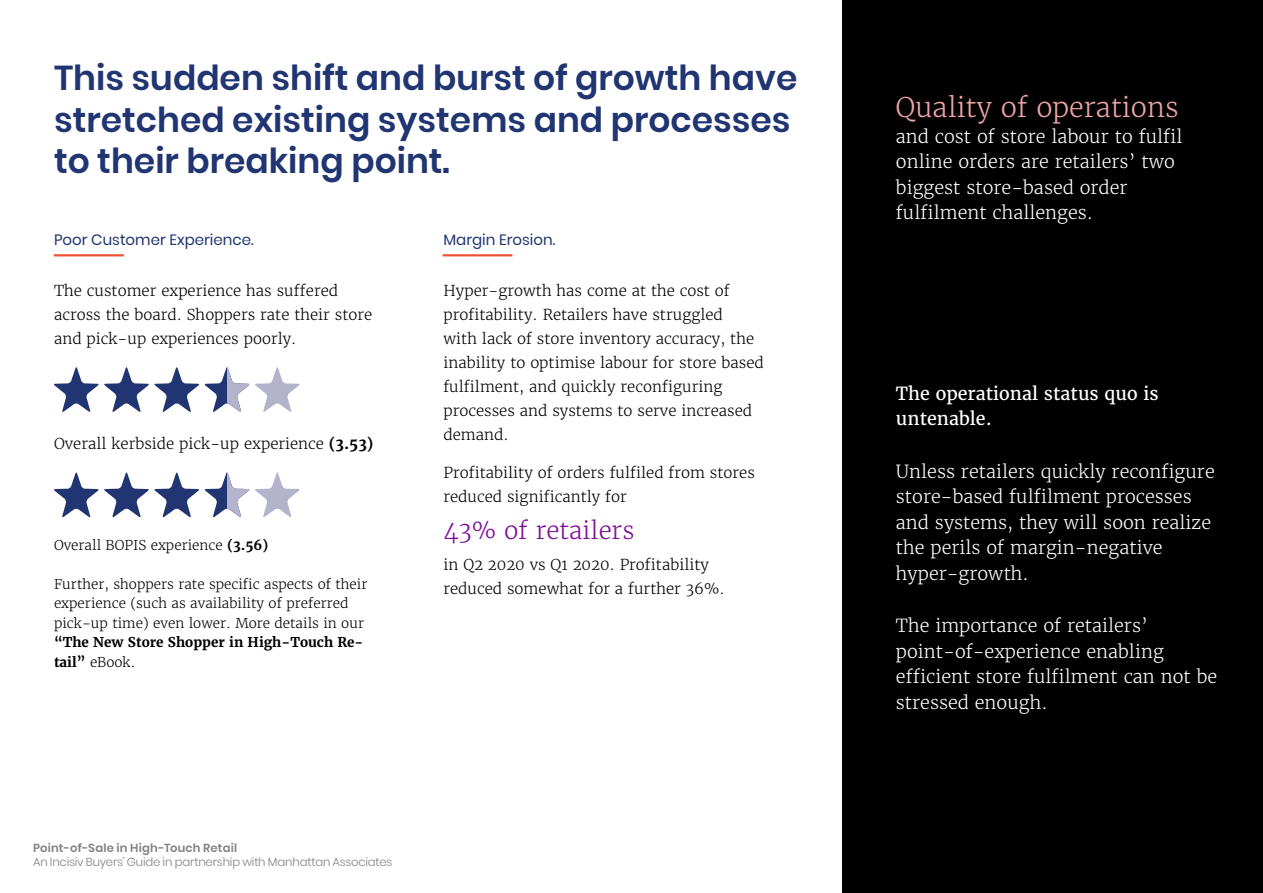
<style>
.page{position:relative;width:1263px;height:893px;background:#fff}
.page>*{position:absolute;margin:0;border:0;box-sizing:border-box;transform-origin:0 0}
.t1{font:600 34.5px/41.4px "Poppins";color:#203571}
.Body_Copy{font:300 27px "Merriweather";color:#efa5a5}
.t2{font:300 24px "Merriweather";color:#800d98}
.Body_Copy-2{font:300 18px/25.5px "Merriweather";color:#fff}
.Body_Copy-3{font:18px/25.5px "Merriweather";color:#fff}
.t3{font:300 15px/24px "Merriweather";color:#000}
.t4{font:15px "Poppins";color:#203571}
.t5{font:300 13.5px/19.5px "Merriweather";color:#000}
.t6{font:300 11.7px "Poppins";letter-spacing:-.015em;color:#808285}
.t7{font:600 11.7px "Poppins";letter-spacing:.02em;color:#808285}
.s1{font-weight:700}
</style>
<div class="page">
<div style="left:842px;top:0;width:421px;height:893px;background:#000"></div>
<hr style="left:54px;top:254px;width:70px;height:2px;background:#f05332">
<hr style="left:442px;top:254px;width:70px;height:2px;background:#f05332">
<svg style="left:54px;top:367px;width:246px;height:45px"></svg>
<svg style="left:54px;top:472px;width:246px;height:46px"></svg>
<p class="t1" style="left:54px;top:58px;width:745px">This sudden shift and burst of growth have stretched existing systems and processes to their breaking point.</p>
<p class="t4" style="left:54px;top:231px;width:201px">Poor Customer Experience.</p>
<p class="t3" style="left:54px;top:279px;width:320px">The customer experience has suffered across the board. Shoppers rate their store and pick-up experiences poorly.</p>
<p class="t3" style="left:54px;top:432px;width:321px">Overall kerbside pick-up experience <span class="s1">(3.53)</span></p>
<p class="t5" style="left:54px;top:535px;width:216px">Overall BOPIS experience <span class="s1">(3.56)</span></p>
<p class="t5" style="left:54px;top:574px;width:315px">Further, shoppers rate specific aspects of their experience (such as availability of preferred pick-up time) even lower. More details in our <span class="s1">“The New Store Shopper in High-Touch Re&shy;tail”</span> eBook.</p>
<p class="t4" style="left:443px;top:231px;width:113px">Margin Erosion.</p>
<p class="t3" style="left:443px;top:279px;width:322px">Hyper-growth has come at the cost of profitability. Retailers have struggled<br>with lack of store inventory accuracy, the inability to optimise labour for store based fulfilment, and quickly reconfiguring processes and systems to serve increased demand.</p>
<p class="t3" style="left:443px;top:460px;width:313px">Profitability of orders fulfiled from stores reduced significantly for</p>
<p class="t2" style="left:443px;top:516px;width:192px">43% of retailers</p>
<p class="t3" style="left:443px;top:553px;width:282px">in Q2 2020 vs Q1 2020. Profitability reduced somewhat for a further 36%.</p>
<p class="t7" style="left:33px;top:841px;width:206px">Point-of-Sale in High-Touch Retail</p>
<p class="t6" style="left:33px;top:855px;width:361px">An Incisiv Buyers’ Guide in partnership with Manhattan Associates</p>
<p class="Body_Copy" style="left:896px;top:91px;width:284px">Quality of operations</p>
<p class="Body_Copy-2" style="left:896px;top:123px;width:288px">and cost of store labour to fulfil online orders are retailers’ two biggest store-based order</p>
<p class="Body_Copy-2" style="left:896px;top:200px;width:199px">fulfilment challenges.</p>
<p class="Body_Copy-3" style="left:896px;top:381px;width:264px">The operational status quo is untenable.</p>
<p class="Body_Copy-2" style="left:896px;top:459px;width:320px">Unless retailers quickly reconfigure store-based fulfilment processes and systems, they will soon realize the perils of margin-negative hyper-growth.</p>
<p class="Body_Copy-2" style="left:896px;top:613px;width:323px">The importance of retailers’ point-of-experience enabling efficient store fulfilment can not be stressed enough.</p>
</div>
